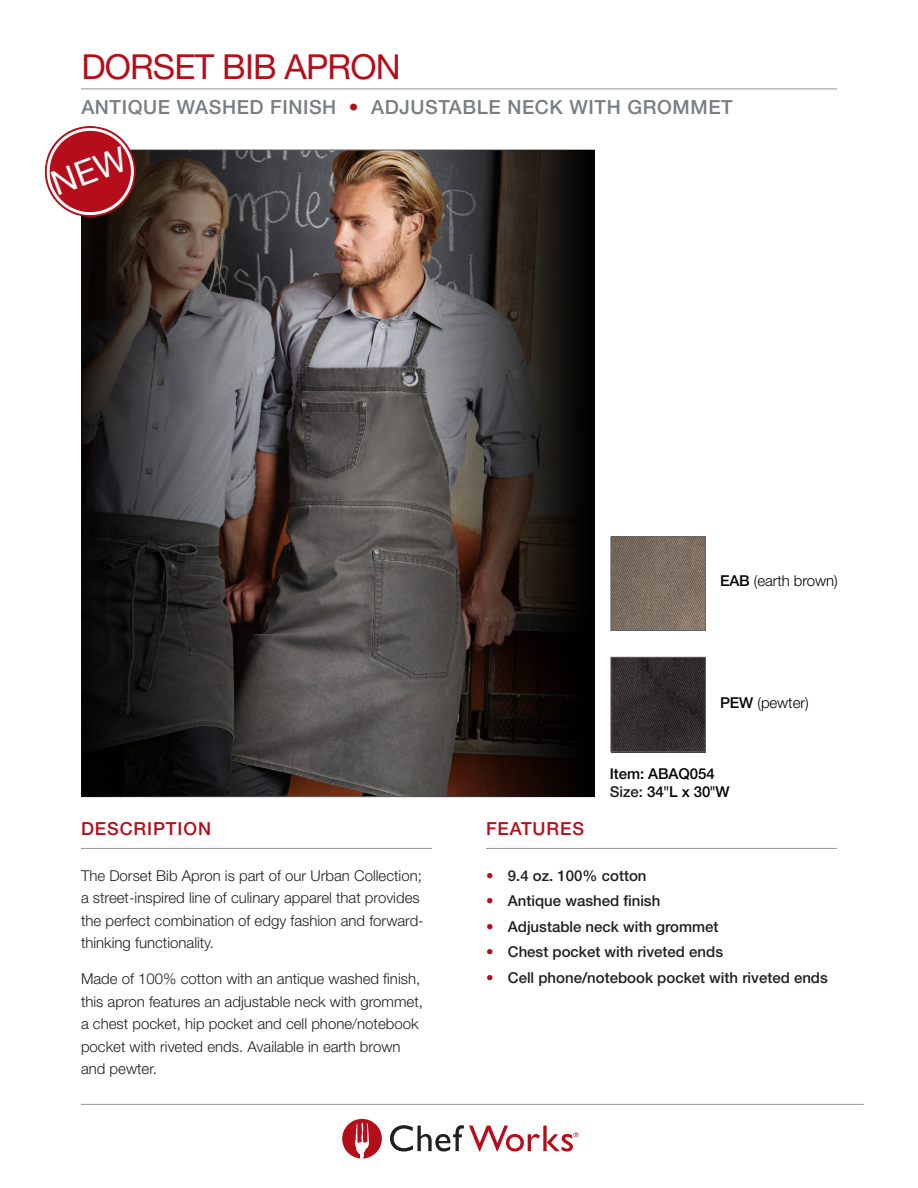
<style>
.page{position:relative;width:918px;height:1188px;background:#fff}
.page>*{position:absolute;margin:0;border:0;box-sizing:border-box;transform-origin:0 0}
.t1{font:34.5px "Helvetica Neue LT Std";letter-spacing:-.025em;color:#b50e1a}
.t2{font:500 19.5px "Helvetica Neue LT Std";letter-spacing:.03em;color:#797e83}
.t3{font:500 18px "Helvetica Neue LT Std";letter-spacing:.05em;color:#b50e1a}
.t4{font:300 15px/22.5px "Helvetica Neue LT Std";color:#231f20}
.t5{font:500 15px "Helvetica Neue LT Std";color:#231f20}
.t6{font:500 15px "Helvetica Neue LT Std";letter-spacing:-.005em;color:#040503}
.t7{font:300 15px "Helvetica Neue LT Std";letter-spacing:-.005em;color:#040503}
.s1{color:#b50e1a}
.s2{font-weight:500}
.s3{color:#231f20}
.s4{font-family:"Helvetica";font-weight:400}
</style>
<div class="page">
<hr style="left:81px;top:1104px;width:783px;height:1px;background:#939598">
<img style="left:306px;top:152px;width:90px;height:643px">
<svg style="left:396px;top:150px;width:198px;height:647px;background:#3a332f"></svg>
<svg style="left:81px;top:150px;width:225px;height:647px;background:#3a3635"></svg>
<svg style="left:390px;top:1125px;width:188px;height:27px"></svg>
<svg style="left:342px;top:1119px;width:40px;height:40px"></svg>
<hr style="left:486px;top:848px;width:351px;height:1px;background:#939598">
<hr style="left:81px;top:848px;width:351px;height:1px;background:#939598">
<hr style="left:81px;top:88px;width:756px;height:1px;background:#939598">
<img style="left:612px;top:659px;width:92px;height:91px">
<img style="left:612px;top:539px;width:92px;height:90px">
<div style="left:610px;top:657px;width:96px;height:95px;border:1px solid #636366"></div>
<div style="left:610px;top:537px;width:96px;height:94px;border:1px solid #636366"></div>
<svg style="left:44px;top:126px;width:99px;height:95px"></svg>
<p class="t1" style="left:81px;top:47px;width:321px">DORSET BIB APRON</p>
<p class="t2" style="left:81px;top:95px;width:653px">ANTIQUE WASHED FINISH <span class="s1">•</span> ADJUSTABLE NECK WITH GROMMET</p>
<p class="t7" style="left:720px;top:571px;width:119px"><span class="s2">EAB</span> (earth brown)</p>
<p class="t7" style="left:720px;top:693px;width:90px"><span class="s2">PEW</span> (pewter)</p>
<p class="t3" style="left:81px;top:818px;width:132px">DESCRIPTION</p>
<p class="t3" style="left:486px;top:818px;width:100px">FEATURES</p>
<p class="t6" style="left:610px;top:765px;width:106px">Item: ABAQ054</p>
<p class="t6" style="left:610px;top:783px;width:121px"><span class="s3">Size:</span> 34<span class="s4">"</span>L x 30<span class="s4">"</span>W</p>
<p class="t4" style="left:81px;top:864px;width:344px">The Dorset Bib Apron is part of our Urban Collection; a street-inspired line of culinary apparel that provides the perfect combination of edgy fashion and forward&shy;thinking functionality.</p>
<p class="t4" style="left:81px;top:967px;width:344px">Made of 100% cotton with an antique washed finish, this apron features an adjustable neck with grommet, a chest pocket, hip pocket and cell phone/notebook pocket with riveted ends. Available in earth brown and pewter.</p>
<p class="t5" style="left:486px;top:866px;width:162px"><span class="s1">•</span> 9.4 oz. 100% cotton</p>
<p class="t5" style="left:486px;top:892px;width:176px"><span class="s1">•</span> Antique washed finish</p>
<p class="t5" style="left:486px;top:917px;width:234px"><span class="s1">•</span> Adjustable neck with grommet</p>
<p class="t5" style="left:486px;top:943px;width:239px"><span class="s1">•</span> Chest pocket with riveted ends</p>
<p class="t5" style="left:486px;top:968px;width:343px"><span class="s1">•</span> Cell phone/notebook pocket with riveted ends</p>
</div>
